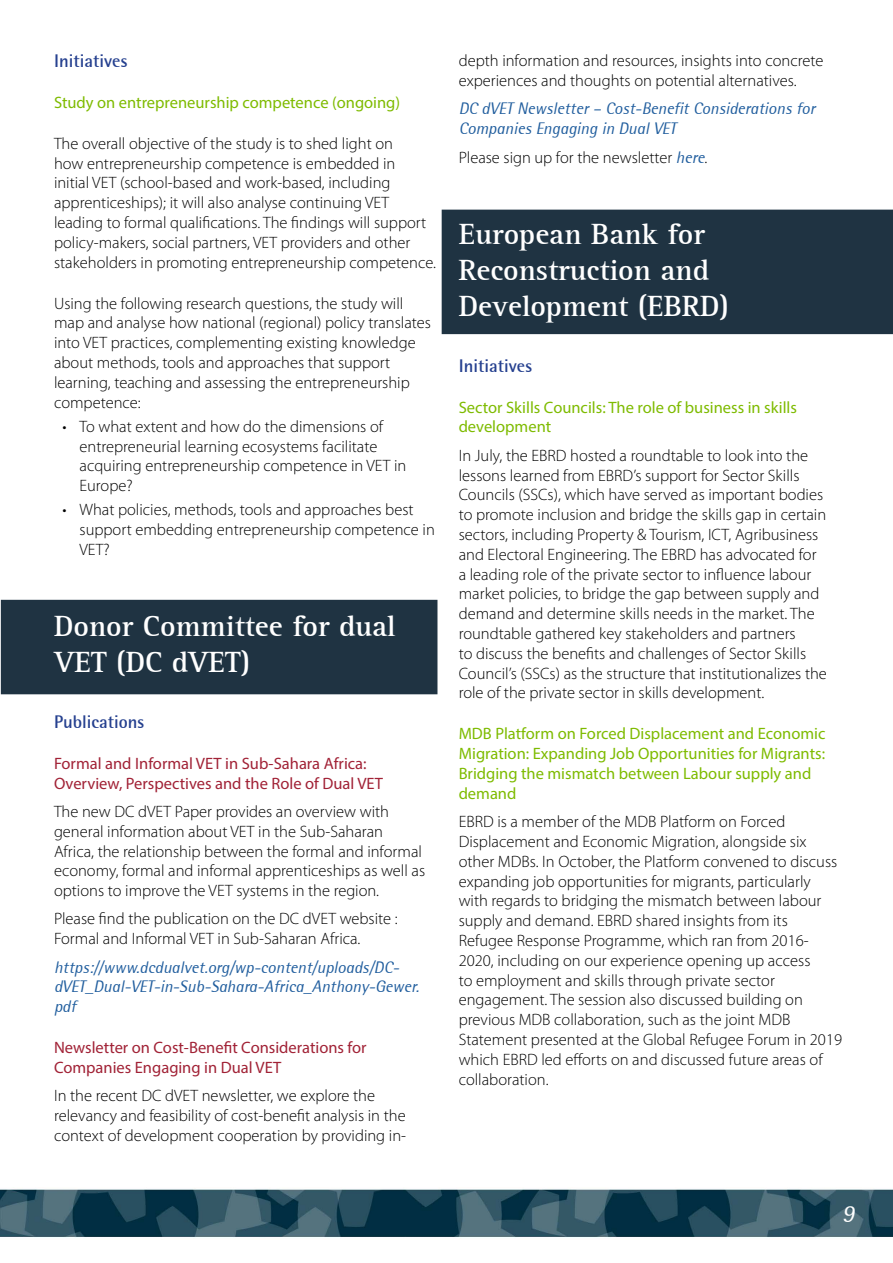
<style>
.page{position:relative;width:893px;height:1263px;background:#fff}
.page>*{position:absolute;margin:0;border:0;box-sizing:border-box;transform-origin:0 0}
.t1{font:700 30px/36px "Rotis Serif";color:#fff}
.t2{font:italic 24.6px "Rotis Semi Sans";color:#fff}
.t3{font:700 18px "Rotis Semi Sans";color:#25408f}
.t4{font:300 16.5px/19.8px "Myriad Pro";color:#000}
.t5{font:16.5px/19.8px "Myriad Pro";color:#7ebb00}
.t6{font:italic 16.5px/19.8px "Rotis Semi Sans";color:#215e9e}
.t7{font:16.5px/19.8px "Myriad Pro";color:#a12236}
.s1{font-family:"Rotis Semi Sans";font-weight:400;font-style:italic;color:#215e9e}
</style>
<div class="page">
<img style="left:0;top:209px;width:893px;height:1029px">
<div style="left:1px;top:600px;width:436px;height:94px;background:#1f3342"></div>
<div style="left:442px;top:210px;width:451px;height:124px;background:#1f3342"></div>
<p class="t3" style="left:54px;top:49px;width:75px">Initiatives</p>
<p class="t5" style="left:54px;top:92px;width:348px">Study on entrepreneurship competence (ongoing)</p>
<p class="t4" style="left:54px;top:133px;width:384px">The overall objective of the study is to shed light on<br>how entrepreneurship competence is embedded in<br>initial VET (school-based and work-based, including apprenticeships); it will also analyse continuing VET leading to formal qualifications. The findings will support policy-makers, social partners, VET providers and other stakeholders in promoting entrepreneurship competence.</p>
<p class="t4" style="left:54px;top:293px;width:379px">Using the following research questions, the study will map and analyse how national (regional) policy translates into VET practices, complementing existing knowledge about methods, tools and approaches that support learning, teaching and assessing the entrepreneurship competence:</p>
<p class="t4" style="left:80px;top:416px;width:328px;text-indent:-17px">• To what extent and how do the dimensions of entrepreneurial learning ecosystems facilitate acquiring entrepreneurship competence in VET in Europe?</p>
<p class="t4" style="left:80px;top:500px;width:357px;text-indent:-17px">• What policies, methods, tools and approaches best support embedding entrepreneurship competence in<br>VET?</p>
<h1 class="t1" style="left:54px;top:609px;width:343px">Donor Committee for dual<br>VET (DC dVET)</h1>
<p class="t3" style="left:54px;top:710px;width:92px">Publications</p>
<p class="t7" style="left:54px;top:753px;width:331px">Formal and Informal VET in Sub-Sahara Africa:<br>Overview, Perspectives and the Role of Dual VET</p>
<p class="t4" style="left:54px;top:801px;width:373px">The new DC dVET Paper provides an overview with general information about VET in the Sub-Saharan Africa, the relationship between the formal and informal economy, formal and informal apprenticeships as well as options to improve the VET systems in the region.</p>
<p class="t4" style="left:54px;top:909px;width:345px">Please find the publication on the DC dVET website :<br>Formal and Informal VET in Sub-Saharan Africa.</p>
<p class="t6" style="left:54px;top:957px;width:367px">https://www.dcdualvet.org/wp-content/uploads/DC&shy;dVET_Dual-VET-in-Sub-Sahara-Africa_Anthony-Gewer. pdf</p>
<p class="t7" style="left:54px;top:1037px;width:314px">Newsletter on Cost-Benefit Considerations for<br>Companies Engaging in Dual VET</p>
<p class="t4" style="left:54px;top:1086px;width:354px">In the recent DC dVET newsletter, we explore the relevancy and feasibility of cost-benefit analysis in the context of development cooperation by providing in-</p>
<p class="t4" style="left:459px;top:51px;width:366px">depth information and resources, insights into concrete experiences and thoughts on potential alternatives.</p>
<p class="t6" style="left:459px;top:99px;width:358px">DC dVET Newsletter – Cost-Benefit Considerations for<br>Companies Engaging in Dual VET</p>
<p class="t4" style="left:459px;top:147px;width:250px">Please sign up for the newsletter <span class="s1">here</span>.</p>
<h1 class="t1" style="left:459px;top:217px;width:272px">European Bank for<br>Reconstruction and<br>Development (EBRD)</h1>
<p class="t3" style="left:459px;top:354px;width:75px">Initiatives</p>
<p class="t5" style="left:459px;top:397px;width:340px">Sector Skills Councils: The role of business in skills development</p>
<p class="t4" style="left:459px;top:445px;width:370px">In July, the EBRD hosted a roundtable to look into the lessons learned from EBRD’s support for Sector Skills Councils (SSCs), which have served as important bodies to promote inclusion and bridge the skills gap in certain sectors, including Property &amp; Tourism, ICT, Agribusiness and Electoral Engineering. The EBRD has advocated for a leading role of the private sector to influence labour market policies, to bridge the gap between supply and demand and determine skills needs in the market. The roundtable gathered key stakeholders and partners<br>to discuss the benefits and challenges of Sector Skills Council’s (SSCs) as the structure that institutionalizes the role of the private sector in skills development.</p>
<p class="t5" style="left:459px;top:724px;width:368px">MDB Platform on Forced Displacement and Economic Migration: Expanding Job Opportunities for Migrants:<br>Bridging the mismatch between Labour supply and demand</p>
<p class="t4" style="left:459px;top:811px;width:385px">EBRD is a member of the MDB Platform on Forced Displacement and Economic Migration, alongside six other MDBs. In October, the Platform convened to discuss expanding job opportunities for migrants, particularly with regards to bridging the mismatch between labour supply and demand. EBRD shared insights from its Refugee Response Programme, which ran from 2016- 2020, including on our experience opening up access<br>to employment and skills through private sector engagement. The session also discussed building on previous MDB collaboration, such as the joint MDB Statement presented at the Global Refugee Forum in 2019 which EBRD led efforts on and discussed future areas of collaboration.</p>
<h2 class="t2" style="left:842px;top:1198px;width:14px">9</h2>
</div>
